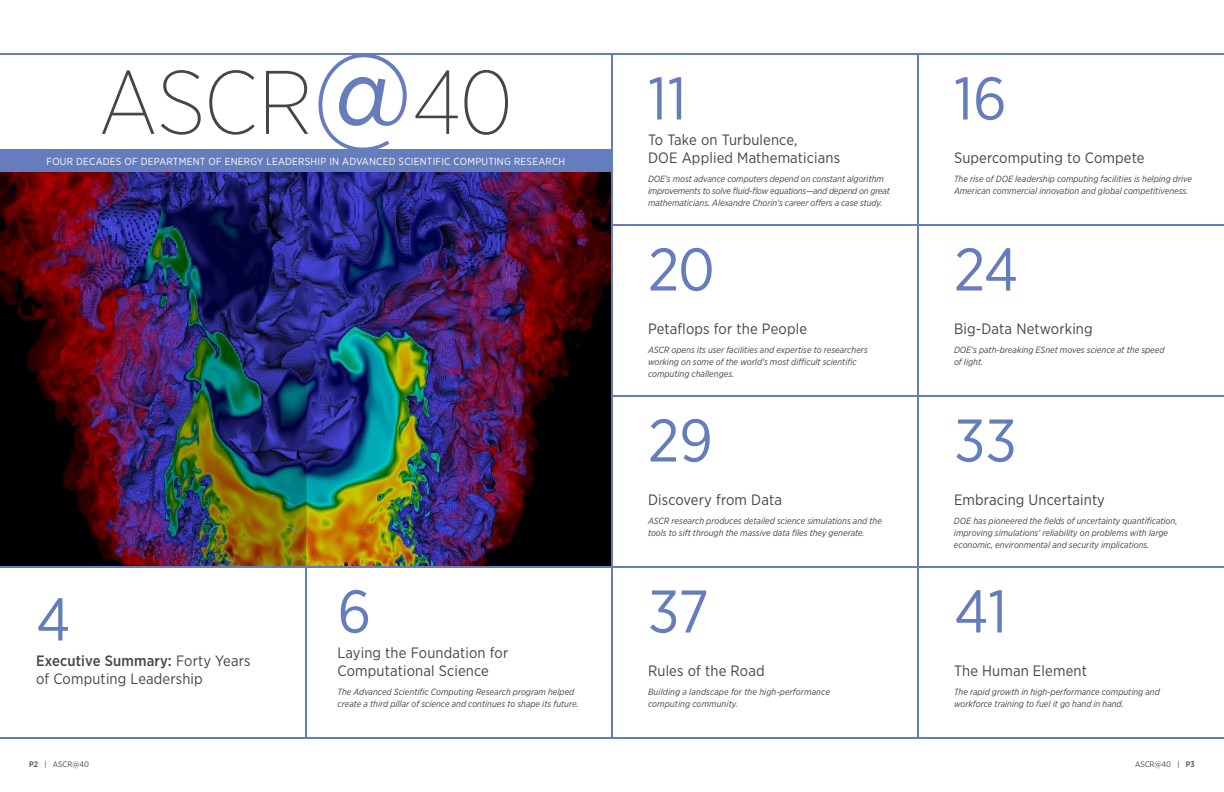
<style>
.page{position:relative;width:1224px;height:792px;background:#fff}
.page>*{position:absolute;margin:0;border:0;box-sizing:border-box;transform-origin:0 0}
.t1{font:200 90px "Gotham Narrow";letter-spacing:-.015em;color:#464547}
.t2{font:60px "Gotham Narrow";letter-spacing:-.005em;color:#657cbd}
.t3{font:15px/18px "Gotham Narrow";letter-spacing:.01em;color:#464547}
.t4{font:10.2px "Gotham Narrow";letter-spacing:.02em;color:#fff}
.t5{font:italic 9px/12px "Gotham Narrow";color:#464547}
.t6{font:8px "Gotham Narrow";color:#464547}
.s1{font-weight:400;font-size:113px;color:#657cbd}
.s2{font-weight:500}
</style>
<div class="page">
<hr style="left:305px;top:567px;width:2px;height:171px;background:#657cbd">
<img style="left:0;top:172px;width:611px;height:394px">
<div style="left:0;top:150px;width:612px;height:22px;background:#657cbd"></div>
<hr style="left:0;top:53px;width:612px;height:2px;background:#657cbd">
<hr style="left:612px;top:53px;width:612px;height:2px;background:#657cbd">
<hr style="left:917px;top:54px;width:2px;height:684px;background:#657cbd">
<hr style="left:611px;top:54px;width:2px;height:684px;background:#657cbd">
<hr style="left:612px;top:224px;width:612px;height:2px;background:#657cbd">
<hr style="left:612px;top:395px;width:612px;height:2px;background:#657cbd">
<hr style="left:612px;top:566px;width:612px;height:2px;background:#657cbd">
<hr style="left:0;top:566px;width:612px;height:2px;background:#657cbd">
<hr style="left:612px;top:737px;width:612px;height:2px;background:#657cbd">
<hr style="left:0;top:737px;width:612px;height:2px;background:#657cbd">
<h1 class="t1" style="left:99px;top:48px;width:416px">ASCR<span class="s1">@</span>40</h1>
<p class="t4" style="left:47px;top:155px;width:520px">FOUR DECADES OF DEPARTMENT OF ENERGY LEADERSHIP IN ADVANCED SCIENTIFIC COMPUTING RESEARCH</p>
<h2 class="t2" style="left:36px;top:582px;width:36px">4</h2>
<h3 class="t3" style="left:36px;top:651px;width:216px"><span class="s2">Executive Summary:</span> Forty Years of Computing Leadership</h3>
<h2 class="t2" style="left:338px;top:574px;width:35px">6</h2>
<h3 class="t3" style="left:338px;top:643px;width:172px">Laying the Foundation for<br>Computational Science</h3>
<p class="t5" style="left:338px;top:686px;width:243px">The Advanced Scientific Computing Research program helped create a third pillar of science and continues to shape its future.</p>
<h2 class="t2" style="left:648px;top:61px;width:40px">11</h2>
<h3 class="t3" style="left:648px;top:130px;width:194px">To Take on Turbulence,<br>DOE Applied Mathematicians</h3>
<p class="t5" style="left:648px;top:173px;width:243px">DOE’s most advance computers depend on constant algorithm improvements to solve fluid-flow equations—and depend on great mathematicians. Alexandre Chorin’s career offers a case study.</p>
<h2 class="t2" style="left:648px;top:232px;width:68px">20</h2>
<h3 class="t3" style="left:648px;top:319px;width:161px">Petaflops for the People</h3>
<p class="t5" style="left:648px;top:344px;width:221px">ASCR opens its user facilities and expertise to researchers working on some of the world’s most difficult scientific computing challenges.</p>
<h2 class="t2" style="left:648px;top:403px;width:66px">29</h2>
<h3 class="t3" style="left:648px;top:490px;width:135px">Discovery from Data</h3>
<p class="t5" style="left:648px;top:515px;width:235px">ASCR research produces detailed science simulations and the tools to sift through the massive data files they generate.</p>
<h2 class="t2" style="left:648px;top:574px;width:62px">37</h2>
<h3 class="t3" style="left:648px;top:661px;width:118px">Rules of the Road</h3>
<p class="t5" style="left:648px;top:686px;width:183px">Building a landscape for the high-performance computing community.</p>
<h2 class="t2" style="left:954px;top:61px;width:54px">16</h2>
<h3 class="t3" style="left:954px;top:148px;width:192px">Supercomputing to Compete</h3>
<p class="t5" style="left:954px;top:173px;width:240px">The rise of DOE leadership computing facilities is helping drive<br>American commercial innovation and global competitiveness.</p>
<h2 class="t2" style="left:954px;top:232px;width:66px">24</h2>
<h3 class="t3" style="left:954px;top:319px;width:140px">Big-Data Networking</h3>
<p class="t5" style="left:954px;top:344px;width:212px">DOE’s path-breaking ESnet moves science at the speed of light.</p>
<h2 class="t2" style="left:954px;top:403px;width:64px">33</h2>
<h3 class="t3" style="left:954px;top:490px;width:153px">Embracing Uncertainty</h3>
<p class="t5" style="left:954px;top:515px;width:225px">DOE has pioneered the fields of uncertainty quantification, improving simulations’ reliability on problems with large economic, environmental and security implications.</p>
<h2 class="t2" style="left:954px;top:574px;width:55px">41</h2>
<h3 class="t3" style="left:954px;top:661px;width:134px">The Human Element</h3>
<p class="t5" style="left:954px;top:686px;width:207px">The rapid growth in high-performance computing and workforce training to fuel it go hand in hand.</p>
<p class="t6" style="left:29px;top:759px;width:61px"><span class="s2">P2</span> | ASCR@40</p>
<p class="t6" style="left:1135px;top:759px;width:61px">ASCR@40 | <span class="s2">P3</span></p>
</div>
